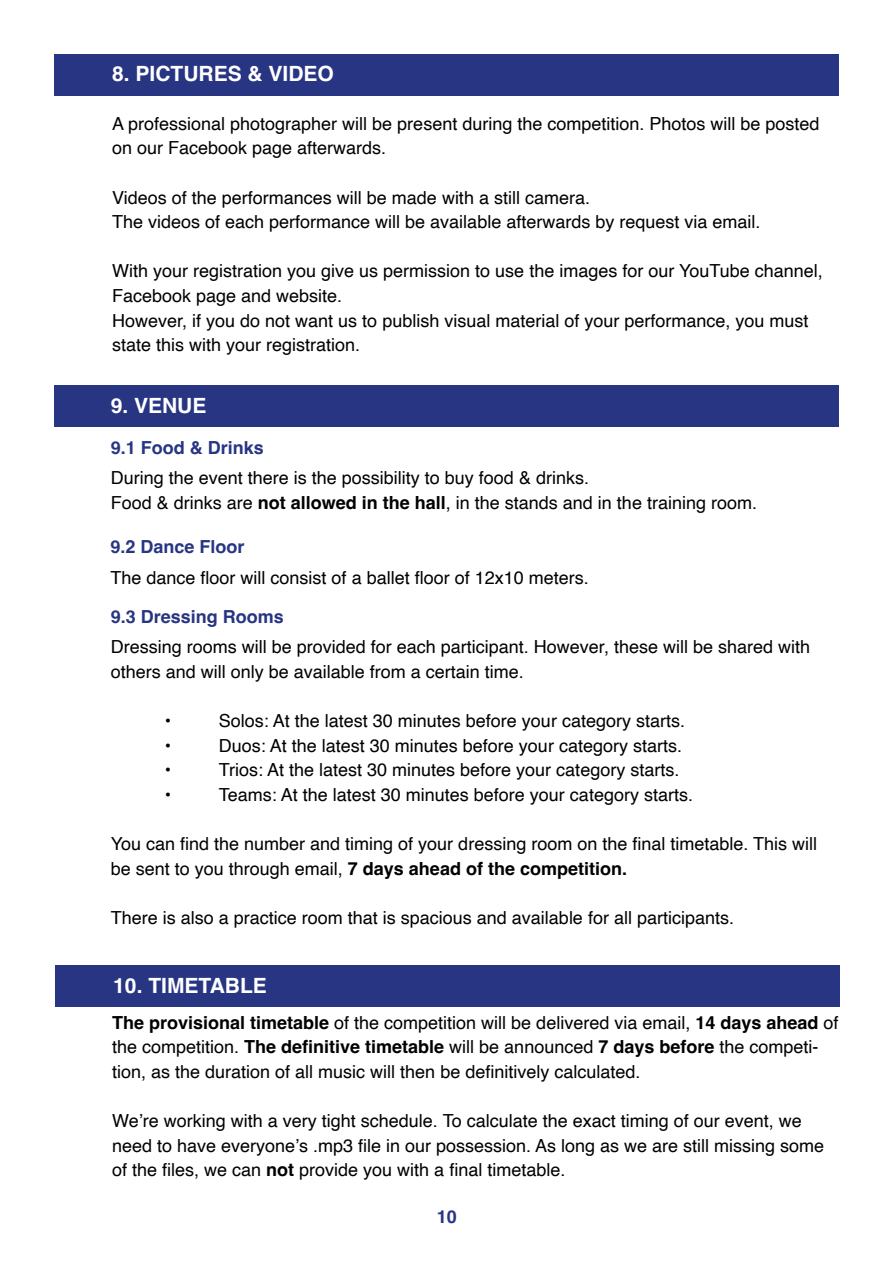
<style>
.page{position:relative;width:893px;height:1263px;background:#fff}
.page>*{position:absolute;margin:0;border:0;box-sizing:border-box;transform-origin:0 0}
.t1{font:700 21px "Helvetica";color:#fff}
.t2{font:18px/24.6px "Helvetica";color:#000}
.t3{font:700 18px "Helvetica";color:#283583}
.s1{font-weight:700}
</style>
<div class="page">
<div style="left:54px;top:54px;width:785px;height:41px;background:#283583"></div>
<div style="left:55px;top:386px;width:784px;height:41px;background:#283583"></div>
<div style="left:55px;top:965px;width:785px;height:41px;background:#283583"></div>
<p class="t1" style="left:112px;top:61px;width:223px">8. PICTURES &amp; VIDEO</p>
<p class="t2" style="left:112px;top:112px;width:709px">A professional photographer will be present during the competition. Photos will be posted on our Facebook page afterwards.</p>
<p class="t2" style="left:112px;top:186px;width:650px">Videos of the performances will be made with a still camera.<br>The videos of each performance will be available afterwards by request via email.</p>
<p class="t2" style="left:112px;top:259px;width:712px">With your registration you give us permission to use the images for our YouTube channel, Facebook page and website.<br>However, if you do not want us to publish visual material of your performance, you must state this with your registration.</p>
<p class="t1" style="left:111px;top:393px;width:97px">9. VENUE</p>
<p class="t3" style="left:111px;top:437px;width:155px">9.1 Food &amp; Drinks</p>
<p class="t2" style="left:111px;top:466px;width:648px">During the event there is the possibility to buy food &amp; drinks.<br>Food &amp; drinks are <span class="s1">not allowed in the hall</span>, in the stands and in the training room.</p>
<p class="t3" style="left:111px;top:536px;width:136px">9.2 Dance Floor</p>
<p class="t2" style="left:111px;top:566px;width:480px">The dance floor will consist of a ballet floor of 12x10 meters.</p>
<p class="t3" style="left:111px;top:605px;width:175px">9.3 Dressing Rooms</p>
<p class="t2" style="left:111px;top:635px;width:701px">Dressing rooms will be provided for each participant. However, these will be shared with others and will only be available from a certain time.</p>
<p class="t2" style="left:165px;top:709px;width:8px">•</p>
<p class="t2" style="left:219px;top:709px;width:468px">Solos: At the latest 30 minutes before your category starts.</p>
<p class="t2" style="left:165px;top:733px;width:8px">•</p>
<p class="t2" style="left:219px;top:733px;width:465px">Duos: At the latest 30 minutes before your category starts.</p>
<p class="t2" style="left:165px;top:758px;width:8px">•</p>
<p class="t2" style="left:219px;top:758px;width:462px">Trios: At the latest 30 minutes before your category starts.</p>
<p class="t2" style="left:165px;top:783px;width:8px">•</p>
<p class="t2" style="left:219px;top:783px;width:476px">Teams: At the latest 30 minutes before your category starts.</p>
<p class="t2" style="left:111px;top:832px;width:708px">You can find the number and timing of your dressing room on the final timetable. This will be sent to you through email, <span class="s1">7 days ahead of the competition.</span></p>
<p class="t2" style="left:111px;top:906px;width:625px">There is also a practice room that is spacious and available for all participants.</p>
<p class="t1" style="left:113px;top:973px;width:155px">10. TIMETABLE</p>
<p class="t2" style="left:112px;top:1010px;width:728px"><span class="s1">The provisional timetable</span> of the competition will be delivered via email, <span class="s1">14 days ahead</span> of the competition. <span class="s1">The definitive timetable</span> will be announced <span class="s1">7 days before</span> the competi&shy;tion, as the duration of all music will then be definitively calculated.</p>
<p class="t2" style="left:112px;top:1109px;width:714px">We’re working with a very tight schedule. To calculate the exact timing of our event, we need to have everyone’s .mp3 file in our possession. As long as we are still missing some of the files, we can <span class="s1">not</span> provide you with a final timetable.</p>
<p class="t3" style="left:437px;top:1205px;width:22px">10</p>
</div>
